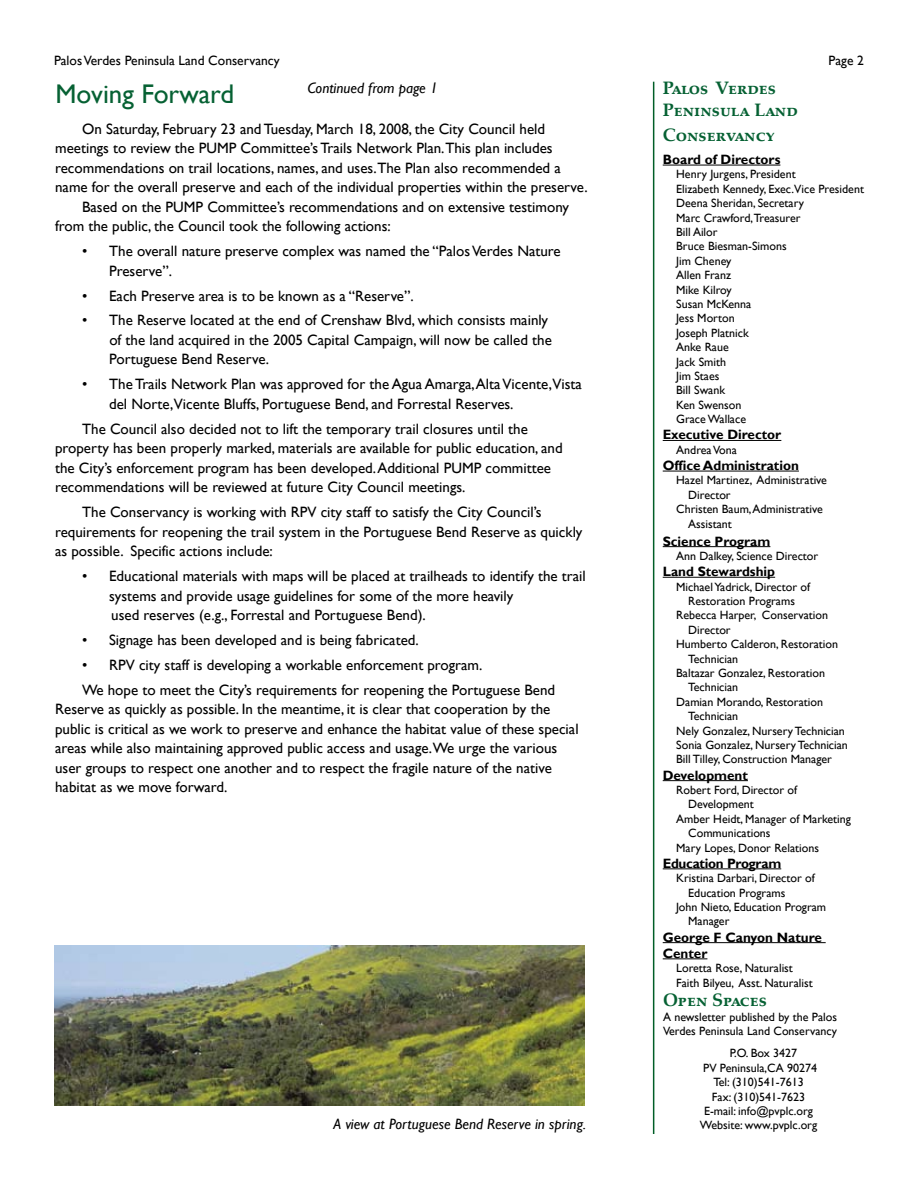
<style>
.page{position:relative;width:918px;height:1188px;background:#fff}
.page>*{position:absolute;margin:0;border:0;box-sizing:border-box;transform-origin:0 0}
.t1{font:27px "Gill Sans";color:#066133}
.t2{font:700 18px/21.6px "Palatino Linotype";color:#066133}
.t3{font:15px/19.5px "Gill Sans";color:#000}
.t4{font:italic 15px "Gill Sans";color:#000}
.t5{font:700 13.5px/16.2px "Gill Sans";color:#000}
.t6{font:13.5px "Gill Sans";color:#000}
.t7{font:700 13.5px "Gill Sans";letter-spacing:-.02em;color:#000}
.t8{font:12px/14.4px "Gill Sans";color:#000}
</style>
<div class="page">
<hr style="left:663px;top:165px;width:117px;height:1px;background:#000">
<hr style="left:663px;top:440px;width:118px;height:1px;background:#000">
<hr style="left:663px;top:471px;width:136px;height:1px;background:#000">
<hr style="left:663px;top:546px;width:107px;height:1px;background:#000">
<hr style="left:663px;top:577px;width:112px;height:1px;background:#000">
<hr style="left:663px;top:780px;width:85px;height:1px;background:#000">
<hr style="left:663px;top:869px;width:118px;height:1px;background:#000">
<hr style="left:663px;top:942px;width:163px;height:1px;background:#000">
<hr style="left:663px;top:959px;width:44px;height:1px;background:#000">
<hr style="left:653px;top:82px;width:1px;height:1052px;background:#005e27">
<img style="left:55px;top:945px;width:529px;height:160px">
<p class="t6" style="left:54px;top:52px;width:227px">Palos Verdes Peninsula Land Conservancy</p>
<p class="t6" style="left:829px;top:52px;width:26px">Page</p>
<h1 class="t1" style="left:56px;top:78px;width:180px">Moving Forward</h1>
<p class="t3" style="left:82px;top:119px;width:465px">On Saturday, February 23 and Tuesday, March 18, 2008, the City Council held</p>
<p class="t3" style="left:55px;top:139px;width:499px">meetings to review the PUMP Committee’s Trails Network Plan. This plan includes</p>
<p class="t3" style="left:55px;top:158px;width:507px">recommendations on trail locations, names, and uses. The Plan also recommended a</p>
<p class="t3" style="left:55px;top:178px;width:532px">name for the overall preserve and each of the individual properties within the preserve.</p>
<p class="t3" style="left:82px;top:197px;width:488px">Based on the PUMP Committee’s recommendations and on extensive testimony</p>
<p class="t3" style="left:55px;top:217px;width:337px">from the public, the Council took the following actions:</p>
<p class="t3" style="left:109px;top:242px;width:453px;text-indent:-27px">• The overall nature preserve complex was named the “Palos Verdes Nature<br>Preserve”.</p>
<p class="t3" style="left:82px;top:286px;width:332px">• Each Preserve area is to be known as a “Reserve”.</p>
<p class="t3" style="left:109px;top:311px;width:444px;text-indent:-27px">• The Reserve located at the end of Crenshaw Blvd, which consists mainly of the land acquired in the 2005 Capital Campaign, will now be called the<br>Portuguese Bend Reserve.</p>
<p class="t3" style="left:109px;top:375px;width:474px;text-indent:-27px">• The Trails Network Plan was approved for the Agua Amarga, Alta Vicente,Vista del Norte,Vicente Bluffs, Portuguese Bend, and Forrestal Reserves.</p>
<p class="t3" style="left:55px;top:419px;width:509px;text-indent:27px">The Council also decided not to lift the temporary trail closures until the property has been properly marked, materials are available for public education, and the City’s enforcement program has been developed. Additional PUMP committee recommendations will be reviewed at future City Council meetings.</p>
<p class="t3" style="left:55px;top:503px;width:529px;text-indent:27px">The Conservancy is working with RPV city staff to satisfy the City Council’s requirements for reopening the trail system in the Portuguese Bend Reserve as quickly as possible. Specific actions include:</p>
<p class="t3" style="left:109px;top:567px;width:478px;text-indent:-27px">• Educational materials with maps will be placed at trailheads to identify the trail systems and provide usage guidelines for some of the more heavily<br>used reserves (e.g., Forrestal and Portuguese Bend).</p>
<p class="t3" style="left:82px;top:630px;width:337px">• Signage has been developed and is being fabricated.</p>
<p class="t3" style="left:82px;top:653px;width:475px;line-height:24.9px">• RPV city staff is developing a workable enforcement program.<br>We hope to meet the City’s requirements for reopening the Portuguese Bend</p>
<p class="t3" style="left:55px;top:700px;width:525px">Reserve as quickly as possible. In the meantime, it is clear that cooperation by the public is critical as we work to preserve and enhance the habitat value of these special areas while also maintaining approved public access and usage. We urge the various user groups to respect one another and to respect the fragile nature of the native habitat as we move forward.</p>
<p class="t2" style="left:663px;top:77px;width:137px">Palos Verdes<br>Peninsula Land</p>
<p class="t2" style="left:663px;top:124px;width:113px">Conservancy</p>
<p class="t5" style="left:663px;top:152px;width:119px">Board of Directors</p>
<p class="t8" style="left:676px;top:167px;width:189px">Henry Jurgens, President<br>Elizabeth Kennedy, Exec. Vice President<br>Deena Sheridan, Secretary<br>Marc Crawford,Treasurer<br>Bill Ailor<br>Bruce Biesman-Simons<br>Jim Cheney<br>Allen Franz<br>Mike Kilroy<br>Susan McKenna<br>Jess Morton<br>Joseph Platnick<br>Anke Raue<br>Jack Smith<br>Jim Staes<br>Bill Swank<br>Ken Swenson<br>Grace Wallace</p>
<p class="t5" style="left:663px;top:427px;width:120px">Executive Director</p>
<p class="t8" style="left:676px;top:443px;width:62px">Andrea Vona</p>
<p class="t5" style="left:663px;top:458px;width:138px">Office Administration</p>
<p class="t8" style="left:676px;top:473px;width:152px">Hazel Martinez, Administrative</p>
<p class="t8" style="left:688px;top:488px;width:44px">Director</p>
<p class="t8" style="left:676px;top:502px;width:148px">Christen Baum, Administrative</p>
<p class="t8" style="left:688px;top:517px;width:45px">Assistant</p>
<p class="t5" style="left:663px;top:533px;width:109px">Science Program</p>
<p class="t8" style="left:676px;top:549px;width:144px">Ann Dalkey, Science Director</p>
<p class="t5" style="left:663px;top:564px;width:114px">Land Stewardship</p>
<p class="t8" style="left:676px;top:580px;width:135px">Michael Yadrick, Director of</p>
<p class="t8" style="left:688px;top:594px;width:108px">Restoration Programs</p>
<p class="t8" style="left:676px;top:608px;width:153px">Rebecca Harper, Conservation</p>
<p class="t8" style="left:688px;top:623px;width:44px">Director</p>
<p class="t8" style="left:676px;top:637px;width:164px">Humberto Calderon, Restoration</p>
<p class="t8" style="left:688px;top:652px;width:52px">Technician</p>
<p class="t8" style="left:676px;top:666px;width:150px">Baltazar Gonzalez, Restoration</p>
<p class="t8" style="left:688px;top:680px;width:52px">Technician</p>
<p class="t8" style="left:676px;top:695px;width:148px">Damian Morando, Restoration</p>
<p class="t8" style="left:688px;top:709px;width:52px">Technician</p>
<p class="t8" style="left:676px;top:724px;width:170px">Nely Gonzalez, Nursery Technician</p>
<p class="t8" style="left:676px;top:738px;width:173px">Sonia Gonzalez, Nursery Technician</p>
<p class="t8" style="left:676px;top:752px;width:157px">Bill Tilley, Construction Manager</p>
<p class="t5" style="left:663px;top:767px;width:87px">Development</p>
<p class="t8" style="left:676px;top:783px;width:122px">Robert Ford, Director of</p>
<p class="t8" style="left:688px;top:797px;width:67px">Development</p>
<p class="t8" style="left:676px;top:812px;width:176px">Amber Heidt, Manager of Marketing</p>
<p class="t8" style="left:688px;top:826px;width:84px">Communications</p>
<p class="t8" style="left:676px;top:841px;width:144px">Mary Lopes, Donor Relations</p>
<p class="t7" style="left:663px;top:855px;width:120px">Education Program</p>
<p class="t8" style="left:676px;top:871px;width:140px">Kristina Darbari, Director of</p>
<p class="t8" style="left:688px;top:886px;width:99px">Education Programs</p>
<p class="t8" style="left:676px;top:900px;width:152px">John Nieto, Education Program</p>
<p class="t8" style="left:688px;top:914px;width:43px">Manager</p>
<p class="t5" style="left:663px;top:929px;width:161px">George F Canyon Nature<br>Center</p>
<p class="t8" style="left:676px;top:961px;width:138px">Loretta Rose, Naturalist<br>Faith Bilyeu, Asst. Naturalist</p>
<p class="t2" style="left:663px;top:989px;width:106px">Open Spaces</p>
<p class="t8" style="left:663px;top:1010px;width:176px">A newsletter published by the Palos<br>Verdes Peninsula Land Conservancy</p>
<p class="t8" style="left:730px;top:1046px;width:69px">P.O. Box 3427</p>
<p class="t8" style="left:703px;top:1061px;width:116px">PV Peninsula,CA 90274</p>
<p class="t8" style="left:713px;top:1075px;width:92px">Tel: (310)541‑7613</p>
<p class="t8" style="left:712px;top:1090px;width:95px">Fax: (310)541‑7623</p>
<p class="t8" style="left:704px;top:1104px;width:111px">E-mail: info@pvplc.org</p>
<p class="t8" style="left:700px;top:1118px;width:119px">Website: www.pvplc.org</p>
<p class="t4" style="left:307px;top:79px;width:132px">Continued from page 1</p>
<p class="t4" style="left:333px;top:1115px;width:254px">A view at Portuguese Bend Reserve in spring.</p>
</div>
